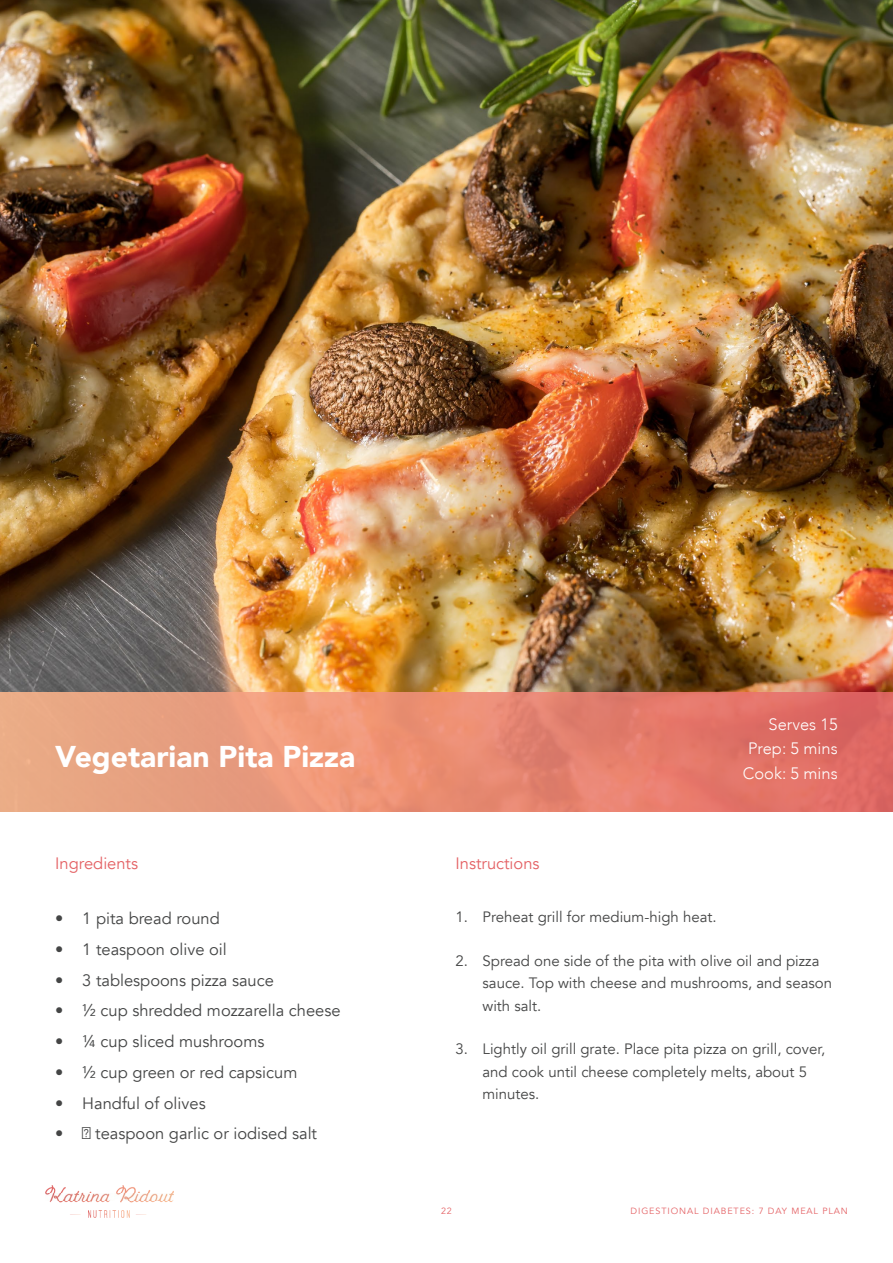
<style>
.page{position:relative;width:893px;height:1263px;background:#fff}
.page>*{position:absolute;margin:0;border:0;box-sizing:border-box;transform-origin:0 0}
.t1{font:900 30px "Avenir";color:#fff}
.t2{font:16.5px "Avenir";color:#444545}
.t3{font:300 16.5px/24.8px "Avenir";color:#fff;text-align:right}
.t4{font:16.5px "Avenir";color:#e46265}
.t5{font:15px/22.5px "Avenir";color:#444545}
.t6{font:9px "Avenir";letter-spacing:.1em;color:#e46265}
</style>
<div class="page">
<img style="left:45px;top:1185px;width:128px;height:33px">
<img style="left:0;top:0;width:893px;height:693px">
<div style="left:0;top:693px;width:893px;height:119px;background:linear-gradient(to right,#edaf87,#e16861)"></div>
<h1 class="t1" style="left:55px;top:730px;width:302px">Vegetarian Pita Pizza</h1>
<p class="t4" style="left:55px;top:854px;width:84px">Ingredients</p>
<p class="t2" style="left:55px;top:909px;width:166px">• 1 pita bread round</p>
<p class="t2" style="left:55px;top:939px;width:173px">• 1 teaspoon olive oil</p>
<p class="t2" style="left:55px;top:970px;width:220px">• 3 tablespoons pizza sauce</p>
<p class="t2" style="left:55px;top:1001px;width:287px">• ½ cup shredded mozzarella cheese</p>
<p class="t2" style="left:55px;top:1032px;width:211px">• ¼ cup sliced mushrooms</p>
<p class="t2" style="left:55px;top:1062px;width:244px">• ½ cup green or red capsicum</p>
<p class="t2" style="left:55px;top:1093px;width:152px">• Handful of olives</p>
<p class="t2" style="left:55px;top:1124px;width:263px">• ⅛ teaspoon garlic or iodised salt</p>
<p class="t4" style="left:455px;top:854px;width:86px">Instructions</p>
<p class="t3" style="left:743px;top:711px;width:96px">Serves 15<br>Prep: 5 mins<br>Cook: 5 mins</p>
<p class="t5" style="left:455px;top:906px;width:263px">1. Preheat grill for medium-high heat.</p>
<p class="t5" style="left:482px;top:949px;width:351px;text-indent:-27px">2. Spread one side of the pita with olive oil and pizza sauce. Top with cheese and mushrooms, and season with salt.</p>
<p class="t5" style="left:482px;top:1038px;width:344px;text-indent:-27px">3. Lightly oil grill grate. Place pita pizza on grill, cover, and cook until cheese completely melts, about 5 minutes.</p>
<p class="t6" style="left:441px;top:1206px;width:12px">22</p>
<p class="t6" style="left:630px;top:1206px;width:219px">DIGESTIONAL DIABETES: 7 DAY MEAL PLAN</p>
</div>
